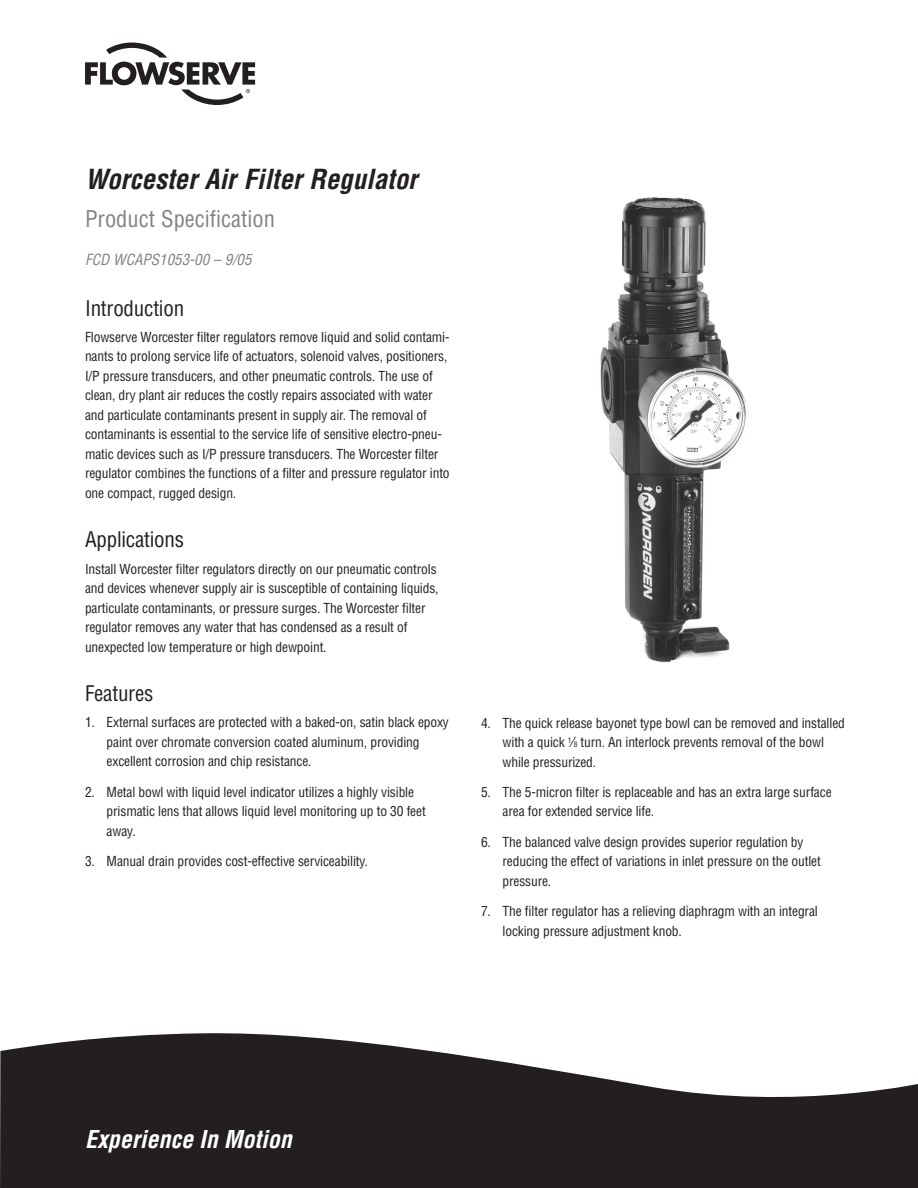
<style>
.page{position:relative;width:918px;height:1188px;background:#fff}
.page>*{position:absolute;margin:0;border:0;box-sizing:border-box;transform-origin:0 0}
.Document_product_nam{font:italic 700 condensed 27px "Helvetica LT Std";color:#231f20}
.t1{font:italic 700 condensed 24px "Helvetica LT Std";color:#fff}
.Document_subtitle_1{font:condensed 22.5px "Helvetica LT Std";color:#808285}
.Section_1{font:condensed 21px "Helvetica LT Std";letter-spacing:-.01em;color:#231f20}
.Document_subtitle_2{font:italic condensed 15px "Helvetica LT Std";color:#808285}
.Body_0{font:condensed 13.5px/19.5px "Helvetica LT Std";letter-spacing:-.01em;color:#231f20}
.List_numeric_0{font:condensed 13.5px/19.5px "Helvetica LT Std";letter-spacing:-.01em;color:#231f20}
.s1{font-size:7.35px}
</style>
<div class="page">
<svg style="left:0;top:1033px;width:918px;height:155px;fill:#231f20"></svg>
<svg style="left:85px;top:43px;width:170px;height:62px"></svg>
<img style="left:600px;top:197px;width:147px;height:466px">
<p class="Document_product_nam" style="left:85px;top:163px;width:334px">Worcester Air Filter Regulator</p>
<p class="Document_subtitle_1" style="left:85px;top:205px;width:191px">Product Specification</p>
<p class="Document_subtitle_2" style="left:85px;top:250px;width:168px">FCD WCAPS1053-00 – 9/05</p>
<p class="Section_1" style="left:85px;top:295px;width:101px">Introduction</p>
<p class="Body_0" style="left:85px;top:327px;width:366px">Flowserve Worcester filter regulators remove liquid and solid contami&shy;nants to prolong service life of actuators, solenoid valves, positioners, I/P pressure transducers, and other pneumatic controls. The use of clean, dry plant air reduces the costly repairs associated with water and particulate contaminants present in supply air. The removal of contaminants is essential to the service life of sensitive electro-pneu&shy;matic devices such as I/P pressure transducers. The Worcester filter regulator combines the functions of a filter and pressure regulator into one compact, rugged design.</p>
<p class="Section_1" style="left:85px;top:527px;width:101px">Applications</p>
<p class="Body_0" style="left:85px;top:559px;width:355px">Install Worcester filter regulators directly on our pneumatic controls and devices whenever supply air is susceptible of containing liquids, particulate contaminants, or pressure surges. The Worcester filter regulator removes any water that has condensed as a result of unexpected low temperature or high dewpoint.</p>
<p class="Section_1" style="left:85px;top:680px;width:70px">Features</p>
<p class="List_numeric_0" style="left:107px;top:713px;width:344px;text-indent:-22px">1. External surfaces are protected with a baked-on, satin black epoxy paint over chromate conversion coated aluminum, providing excellent corrosion and chip resistance.</p>
<p class="List_numeric_0" style="left:107px;top:782px;width:321px;text-indent:-22px">2. Metal bowl with liquid level indicator utilizes a highly visible prismatic lens that allows liquid level monitoring up to 30 feet away.</p>
<p class="List_numeric_0" style="left:85px;top:851px;width:284px">3. Manual drain provides cost-effective serviceability.</p>
<p class="List_numeric_0" style="left:503px;top:713px;width:344px;text-indent:-22px">4. The quick release bayonet type bowl can be removed and installed with a quick <sup>1</sup>⁄<span class="s1">8</span> turn. An interlock prevents removal of the bowl while pressurized.</p>
<p class="List_numeric_0" style="left:503px;top:782px;width:331px;text-indent:-22px">5. The 5-micron filter is replaceable and has an extra large surface area for extended service life.</p>
<p class="List_numeric_0" style="left:503px;top:832px;width:320px;text-indent:-22px">6. The balanced valve design provides superior regulation by reducing the effect of variations in inlet pressure on the outlet pressure.</p>
<p class="List_numeric_0" style="left:503px;top:901px;width:317px;text-indent:-22px">7. The filter regulator has a relieving diaphragm with an integral locking pressure adjustment knob.</p>
<p class="t1" style="left:85px;top:1124px;width:208px">Experience In Motion</p>
</div>
